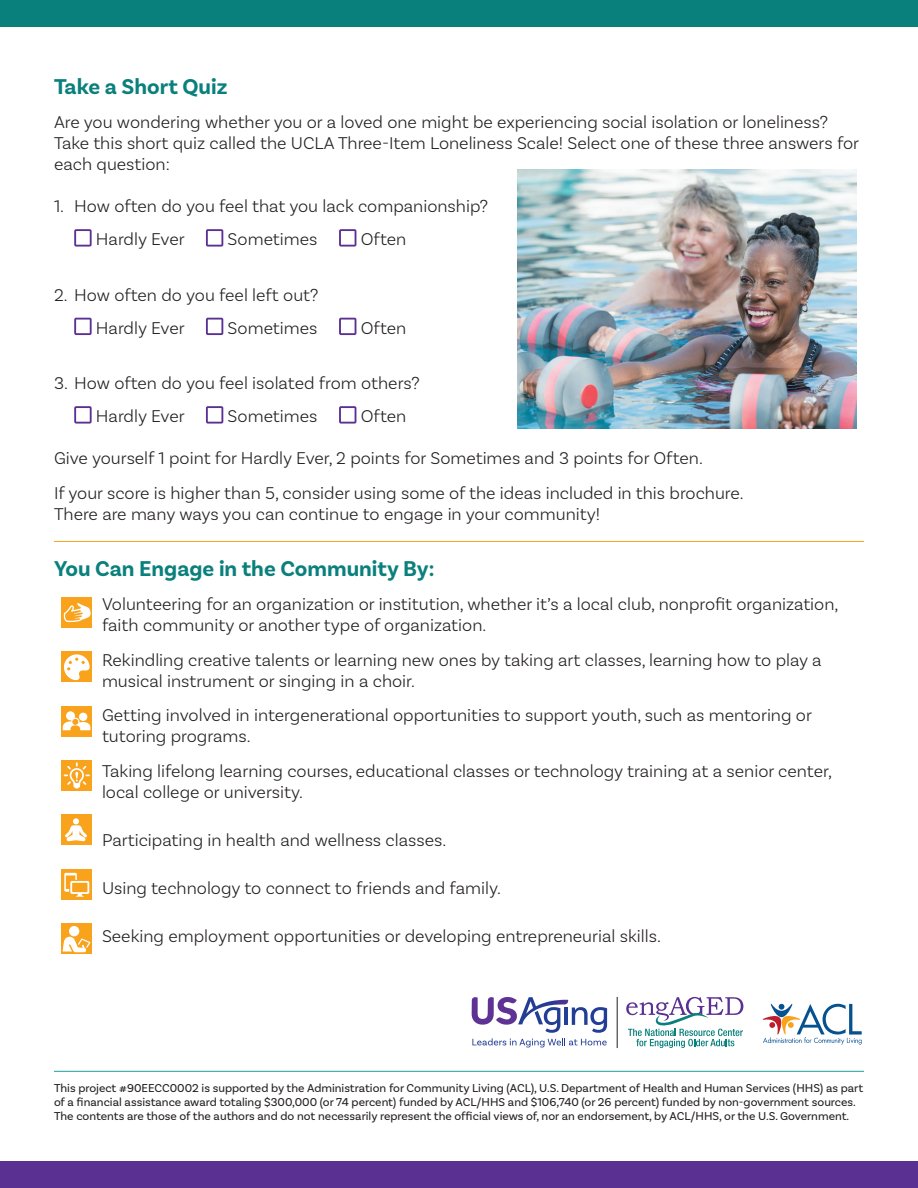
<style>
.page{position:relative;width:918px;height:1188px;background:#fff}
.page>*{position:absolute;margin:0;border:0;box-sizing:border-box;transform-origin:0 0}
.t1{font:700 22.5px "Basic Sans";color:#0a807c}
.t2{font:300 18px/21px "Basic Sans";color:#231f20}
.t3{font:12px/14.4px "Basic Sans";color:#231f20}
</style>
<div class="page">
<hr style="left:617px;top:997px;width:1px;height:51px;background:#231f20">
<hr style="left:54px;top:1071px;width:810px;height:1px;background:#1ea19c">
<hr style="left:54px;top:541px;width:810px;height:1px;background:#f9a21c">
<div style="left:0;top:1161px;width:918px;height:27px;background:#5a3092"></div>
<div style="left:0;top:0;width:918px;height:27px;background:#0a807c"></div>
<svg style="left:74px;top:229px;width:18px;height:18px"></svg>
<svg style="left:206px;top:229px;width:17px;height:18px"></svg>
<svg style="left:339px;top:229px;width:17px;height:18px"></svg>
<svg style="left:74px;top:318px;width:18px;height:17px"></svg>
<svg style="left:206px;top:318px;width:17px;height:17px"></svg>
<svg style="left:339px;top:318px;width:17px;height:17px"></svg>
<svg style="left:74px;top:406px;width:18px;height:18px"></svg>
<svg style="left:206px;top:406px;width:17px;height:18px"></svg>
<svg style="left:339px;top:406px;width:17px;height:18px"></svg>
<div style="left:61px;top:597px;width:31px;height:31px;background:#f9a21c"></div>
<svg style="left:63px;top:603px;width:28px;height:19px"></svg>
<div style="left:61px;top:652px;width:31px;height:30px;background:#f9a21c"></div>
<svg style="left:63px;top:654px;width:27px;height:27px"></svg>
<div style="left:62px;top:706px;width:30px;height:30px;background:#f9a21c"></div>
<svg style="left:63px;top:711px;width:27px;height:19px"></svg>
<div style="left:79px;top:713px;width:8px;height:8px;background:#fff;border-radius:50%"></div>
<div style="left:61px;top:760px;width:31px;height:31px;background:#f9a21c"></div>
<svg style="left:64px;top:762px;width:26px;height:27px"></svg>
<div style="left:61px;top:815px;width:31px;height:30px;background:#f9a21c"></div>
<svg style="left:65px;top:818px;width:22px;height:23px"></svg>
<div style="left:61px;top:869px;width:30px;height:30px;background:#f9a21c"></div>
<svg style="left:64px;top:873px;width:25px;height:24px"></svg>
<div style="left:61px;top:923px;width:31px;height:31px;background:#f9a21c"></div>
<svg style="left:63px;top:937px;width:28px;height:15px"></svg>
<div style="left:69px;top:926px;width:10px;height:10px;background:#fff;border-radius:50%"></div>
<img style="left:518px;top:169px;width:338px;height:260px">
<svg style="left:472px;top:997px;width:135px;height:50px"></svg>
<svg style="left:626px;top:997px;width:117px;height:51px"></svg>
<svg style="left:763px;top:1004px;width:99px;height:41px"></svg>
<p class="t1" style="left:54px;top:72px;width:175px">Take a Short Quiz</p>
<p class="t2" style="left:54px;top:111px;width:807px">Are you wondering whether you or a loved one might be experiencing social isolation or loneliness?<br>Take this short quiz called the UCLA Three-Item Loneliness Scale! Select one of these three answers for each question:</p>
<p class="t2" style="left:96px;top:189px;width:394px;line-height:33px;text-indent:-42px">1. How often do you feel that you lack companionship?<br>Hardly Ever</p>
<p class="t2" style="left:228px;top:228px;width:91px">Sometimes</p>
<p class="t2" style="left:361px;top:228px;width:47px">Often</p>
<p class="t2" style="left:96px;top:278px;width:224px;line-height:33px;text-indent:-42px">2. How often do you feel left out?<br>Hardly Ever</p>
<p class="t2" style="left:228px;top:317px;width:91px">Sometimes</p>
<p class="t2" style="left:361px;top:317px;width:47px">Often</p>
<p class="t2" style="left:96px;top:366px;width:325px;line-height:33px;text-indent:-42px">3. How often do you feel isolated from others?<br>Hardly Ever</p>
<p class="t2" style="left:228px;top:405px;width:91px">Sometimes</p>
<p class="t2" style="left:361px;top:405px;width:47px">Often</p>
<p class="t2" style="left:54px;top:447px;width:650px">Give yourself 1 point for Hardly Ever, 2 points for Sometimes and 3 points for Often.</p>
<p class="t2" style="left:54px;top:482px;width:691px">If your score is higher than 5, consider using some of the ideas included in this brochure.<br>There are many ways you can continue to engage in your community!</p>
<p class="t1" style="left:54px;top:555px;width:382px">You Can Engage in the Community By:</p>
<p class="t2" style="left:102px;top:594px;width:738px">Volunteering for an organization or institution, whether it’s a local club, nonprofit organization, faith community or another type of organization.</p>
<p class="t2" style="left:102px;top:649px;width:721px">Rekindling creative talents or learning new ones by taking art classes, learning how to play a musical instrument or singing in a choir.</p>
<p class="t2" style="left:102px;top:705px;width:712px">Getting involved in intergenerational opportunities to support youth, such as mentoring or tutoring programs.</p>
<p class="t2" style="left:102px;top:760px;width:732px">Taking lifelong learning courses, educational classes or technology training at a senior center, local college or university.</p>
<p class="t2" style="left:102px;top:829px;width:346px">Participating in health and wellness classes.</p>
<p class="t2" style="left:102px;top:877px;width:401px">Using technology to connect to friends and family.</p>
<p class="t2" style="left:102px;top:925px;width:560px">Seeking employment opportunities or developing entrepreneurial skills.</p>
<p class="t3" style="left:54px;top:1080px;width:811px">This project #90EECC0002 is supported by the Administration for Community Living (ACL), U.S. Department of Health and Human Services (HHS) as part of a financial assistance award totaling $300,000 (or 74 percent) funded by ACL/HHS and $106,740 (or 26 percent) funded by non-government sources.<br>The contents are those of the authors and do not necessarily represent the official views of, nor an endorsement, by ACL/HHS, or the U.S. Government.</p>
</div>
